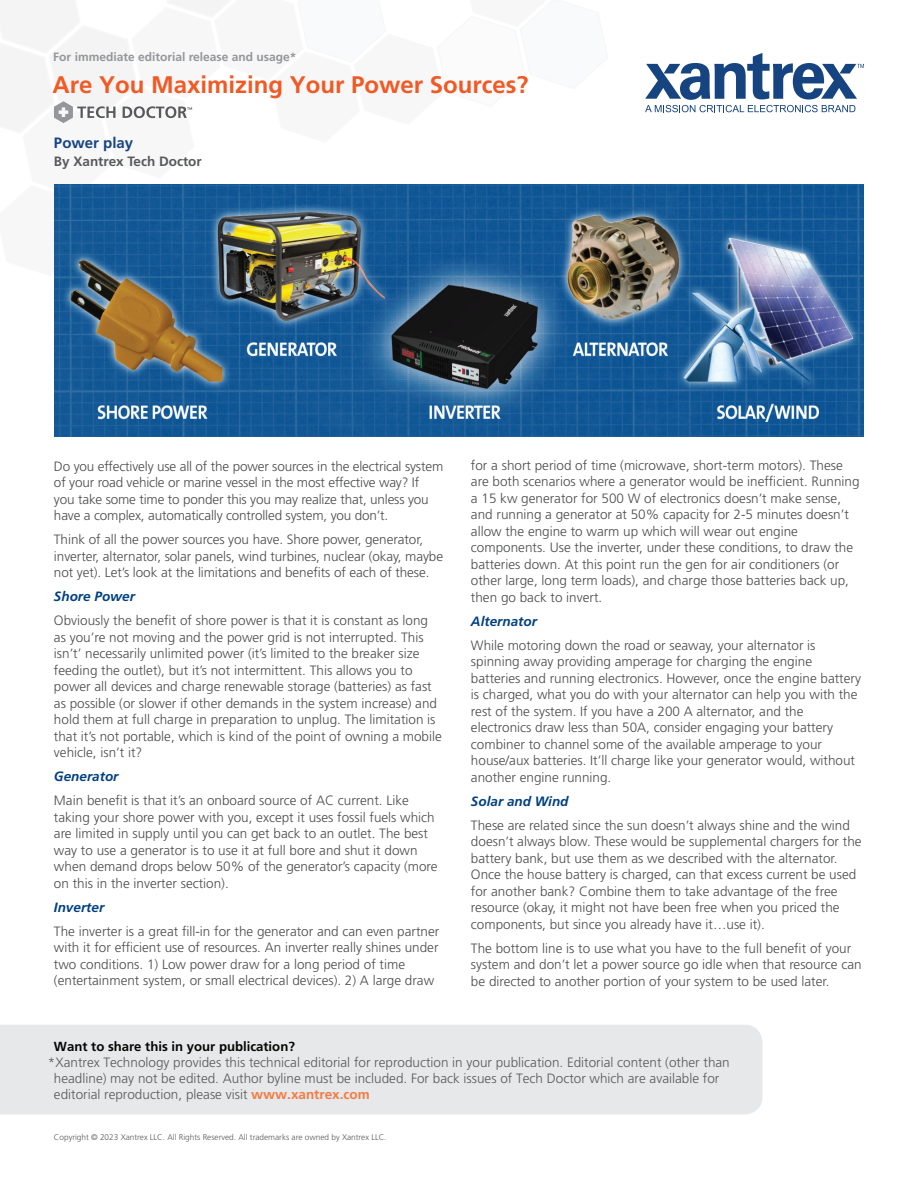
<style>
.page{position:relative;width:918px;height:1188px;background:#fff}
.page>*{position:absolute;margin:0;border:0;box-sizing:border-box;transform-origin:0 0}
.t1{font:700 24px "Frutiger LT Std";color:#f15a25}
.t2{font:700 15px "Frutiger LT Std";color:#164481}
.t3{font:300 13.5px/16.5px "Frutiger LT Std";color:#4b4c4d}
.t4{font:300 13.5px/16.2px "Frutiger LT Std";color:#58595b}
.t5{font:italic 700 13.5px "Frutiger LT Std";color:#014081}
.t6{font:700 13.5px "Frutiger LT Std";color:#58595b}
.t7{font:700 13.2px "Frutiger LT Std";color:#050504}
.t8{font:700 12px "Frutiger LT Std";color:#949699}
.t9{font:300 8.25px "Frutiger LT Std";color:#58595b}
.s1{font-weight:700;color:#f47b43}
</style>
<div class="page">
<div style="left:0;top:1025px;width:762px;height:90px;background:#e7e8e9"></div>
<img style="left:54px;top:184px;width:810px;height:252px">
<svg style="left:645px;top:53px;width:219px;height:59px"></svg>
<svg style="left:0;top:0;width:609px;height:277px"></svg>
<p class="t8" style="left:53px;top:50px;width:245px">For immediate editorial release and usage*</p>
<h1 class="t1" style="left:52px;top:70px;width:478px">Are You Maximizing Your Power Sources?</h1>
<p class="t2" style="left:54px;top:134px;width:81px">Power play</p>
<p class="t6" style="left:54px;top:154px;width:149px">By Xantrex Tech Doctor</p>
<p class="t3" style="left:54px;top:458px;width:391px">Do you effectively use all of the power sources in the electrical system of your road vehicle or marine vessel in the most effective way? If you take some time to ponder this you may realize that, unless you have a complex, automatically controlled system, you don’t.</p>
<p class="t3" style="left:54px;top:532px;width:391px">Think of all the power sources you have. Shore power, generator, inverter, alternator, solar panels, wind turbines, nuclear (okay, maybe not yet). Let’s look at the limitations and benefits of each of these.</p>
<p class="t5" style="left:54px;top:589px;width:83px">Shore Power</p>
<p class="t3" style="left:54px;top:613px;width:389px">Obviously the benefit of shore power is that it is constant as long as you’re not moving and the power grid is not interrupted. This isn’t’ necessarily unlimited power (it’s limited to the breaker size feeding the outlet), but it’s not intermittent. This allows you to power all devices and charge renewable storage (batteries) as fast as possible (or slower if other demands in the system increase) and hold them at full charge in preparation to unplug. The limitation is that it’s not portable, which is kind of the point of owning a mobile vehicle, isn’t it?</p>
<p class="t5" style="left:54px;top:769px;width:66px">Generator</p>
<p class="t3" style="left:54px;top:793px;width:385px">Main benefit is that it’s an onboard source of AC current. Like taking your shore power with you, except it uses fossil fuels which are limited in supply until you can get back to an outlet. The best way to use a generator is to use it at full bore and shut it down when demand drops below 50% of the generator’s capacity (more on this in the inverter section).</p>
<p class="t5" style="left:54px;top:899px;width:52px">Inverter</p>
<p class="t3" style="left:54px;top:923px;width:387px">The inverter is a great fill-in for the generator and can even partner with it for efficient use of resources. An inverter really shines under two conditions. 1) Low power draw for a long period of time (entertainment system, or small electrical devices). 2) A large draw</p>
<p class="t7" style="left:54px;top:1039px;width:242px">Want to share this in your publication?</p>
<p class="t3" style="left:471px;top:457px;width:390px">for a short period of time (microwave, short-term motors). These are both scenarios where a generator would be inefficient. Running a 15 kw generator for 500 W of electronics doesn’t make sense, and running a generator at 50% capacity for 2-5 minutes doesn’t allow the engine to warm up which will wear out engine components. Use the inverter, under these conditions, to draw the batteries down. At this point run the gen for air conditioners (or other large, long term loads), and charge those batteries back up, then go back to invert.</p>
<p class="t5" style="left:471px;top:613px;width:68px">Alternator</p>
<p class="t3" style="left:471px;top:637px;width:392px">While motoring down the road or seaway, your alternator is spinning away providing amperage for charging the engine batteries and running electronics. However, once the engine battery is charged, what you do with your alternator can help you with the rest of the system. If you have a 200 A alternator, and the electronics draw less than 50A, consider engaging your battery combiner to channel some of the available amperage to your house/aux batteries. It’ll charge like your generator would, without another engine running.</p>
<p class="t5" style="left:471px;top:793px;width:99px">Solar and Wind</p>
<p class="t3" style="left:471px;top:817px;width:392px">These are related since the sun doesn’t always shine and the wind doesn’t always blow. These would be supplemental chargers for the battery bank, but use them as we described with the alternator.<br>Once the house battery is charged, can that excess current be used for another bank? Combine them to take advantage of the free resource (okay, it might not have been free when you priced the components, but since you already have it…use it).</p>
<p class="t3" style="left:471px;top:940px;width:392px">The bottom line is to use what you have to the full benefit of your system and don’t let a power source go idle when that resource can be directed to another portion of your system to be used later.</p>
<p class="t4" style="left:54px;top:1054px;width:677px;text-indent:-6px">*Xantrex Technology provides this technical editorial for reproduction in your publication. Editorial content (other than headline) may not be edited. Author byline must be included. For back issues of Tech Doctor which are available for editorial reproduction, please visit <span class="s1">www.xantrex.com</span></p>
<p class="t9" style="left:54px;top:1133px;width:334px">Copyright © 2023 Xantrex LLC. All Rights Reserved. All trademarks are owned by Xantrex LLC.</p>
</div>
